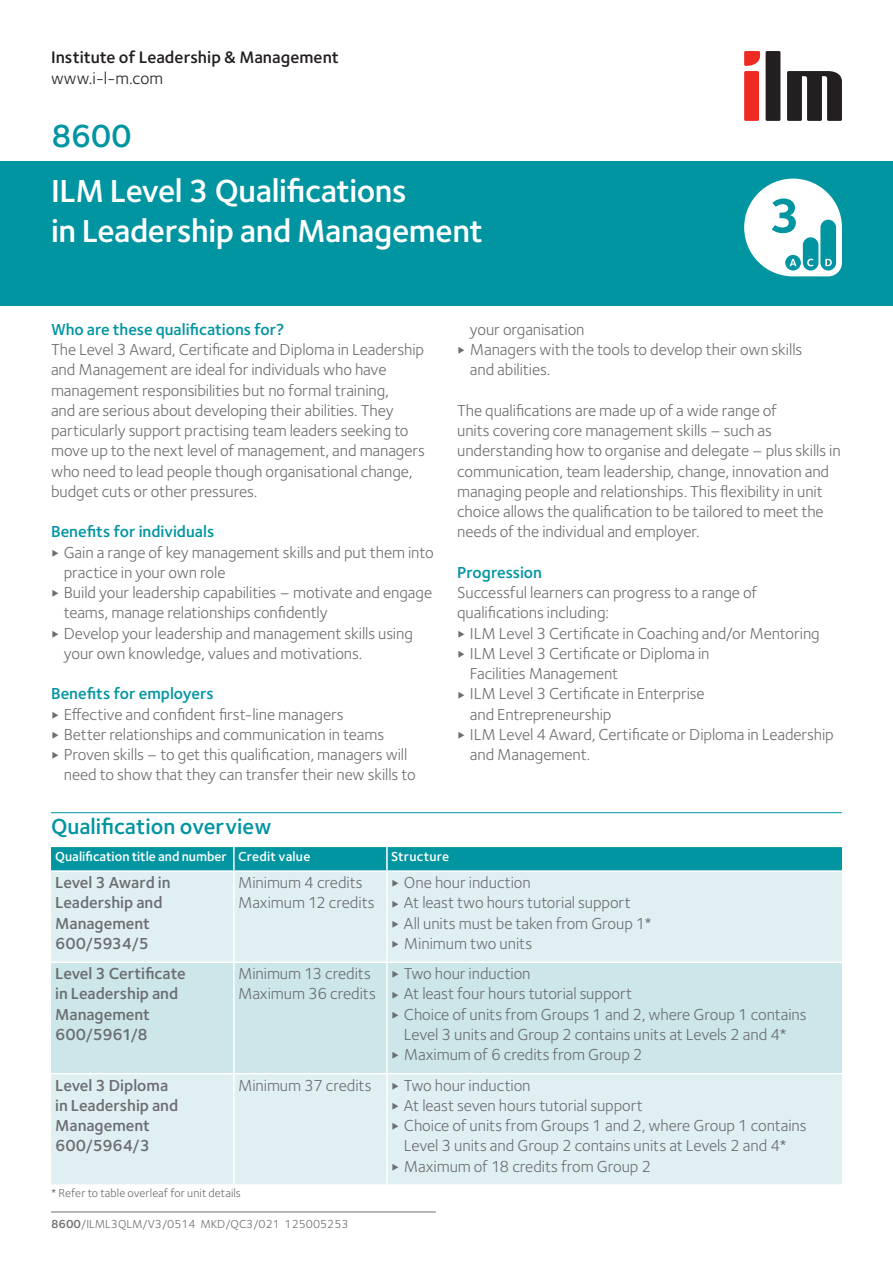
<style>
.page{position:relative;width:893px;height:1263px;background:#fff}
.page>*{position:absolute;margin:0;border:0;box-sizing:border-box;transform-origin:0 0}
.t1{font:600 33px/40.5px "Foundry Sterling";letter-spacing:-.01em;color:#fff}
.t2{font:600 33px "Foundry Sterling";color:#0095a1}
.t3{font:600 22.5px "Foundry Sterling";color:#0095a1}
.t4{font:600 17.25px "Foundry Sterling";letter-spacing:.005em;color:#231f20}
.t5{font:17.25px "Foundry Sterling";letter-spacing:.005em;color:#231f20}
.t6{font:16.5px/20.2px "Foundry Sterling";letter-spacing:-.005em;color:#6c6d70}
.t7{font:600 16.5px/20.2px "Foundry Sterling";color:#6c6d70}
.t8{font:600 16.5px "Foundry Sterling";color:#0095a1}
.t9{font:600 13.5px "Foundry Sterling";color:#fff}
.t10{font:12px "Foundry Sterling";color:#6c6d70}
.s1{font-weight:600}
</style>
<div class="page">
<div style="left:0;top:162px;width:893px;height:144px;background:#0095a1"></div>
<div style="left:766px;top:51px;width:14px;height:70px;background:#231f20"></div>
<div style="left:744px;top:71px;width:15px;height:50px;background:#ee2a23"></div>
<svg style="left:744px;top:51px;width:16px;height:15px"></svg>
<svg style="left:787px;top:71px;width:55px;height:50px"></svg>
<hr style="left:51px;top:812px;width:791px;height:1px;background:#0095a1">
<div style="left:51px;top:847px;width:791px;height:23px;background:#0095a1"></div>
<div style="left:51px;top:872px;width:791px;height:312px;background:#e0f0f2"></div>
<div style="left:51px;top:963px;width:791px;height:110px;background:#cce6ea"></div>
<hr style="left:233px;top:847px;width:2px;height:23px;background:#fff">
<hr style="left:386px;top:847px;width:2px;height:23px;background:#fff">
<hr style="left:233px;top:872px;width:2px;height:89px;background:#fff">
<hr style="left:386px;top:872px;width:2px;height:89px;background:#fff">
<hr style="left:51px;top:961px;width:183px;height:2px;background:#fff">
<hr style="left:234px;top:961px;width:153px;height:2px;background:#fff">
<hr style="left:233px;top:963px;width:2px;height:110px;background:#fff">
<hr style="left:387px;top:961px;width:455px;height:2px;background:#fff">
<hr style="left:386px;top:963px;width:2px;height:110px;background:#fff">
<hr style="left:51px;top:1073px;width:183px;height:1px;background:#fff">
<hr style="left:234px;top:1073px;width:153px;height:1px;background:#fff">
<hr style="left:233px;top:1074px;width:2px;height:110px;background:#fff">
<hr style="left:387px;top:1073px;width:455px;height:1px;background:#fff">
<hr style="left:386px;top:1074px;width:2px;height:110px;background:#fff">
<hr style="left:51px;top:1211px;width:385px;height:1px;background:#6c6d70">
<svg style="left:744px;top:179px;width:98px;height:97px"></svg>
<p class="t4" style="left:51px;top:47px;width:289px">Institute of Leadership &amp; Management</p>
<p class="t5" style="left:51px;top:68px;width:113px">www.i-l-m.com</p>
<h1 class="t2" style="left:51px;top:116px;width:82px">8600</h1>
<h1 class="t1" style="left:51px;top:171px;width:434px">ILM Level 3 Qualifications<br>in Leadership and Management</h1>
<p class="t8" style="left:51px;top:319px;width:235px">Who are these qualifications for?</p>
<p class="t6" style="left:51px;top:339px;width:376px">The Level 3 Award, Certificate and Diploma in Leadership and Management are ideal for individuals who have management responsibilities but no formal training,<br>and are serious about developing their abilities. They particularly support practising team leaders seeking to move up to the next level of management, and managers who need to lead people though organisational change, budget cuts or other pressures.</p>
<p class="t8" style="left:51px;top:522px;width:165px">Benefits for individuals</p>
<p class="t6" style="left:51px;top:542px;width:384px">▶ Gain a range of key management skills and put them into</p>
<p class="t6" style="left:64px;top:562px;width:163px">practice in your own role</p>
<p class="t6" style="left:51px;top:582px;width:383px">▶ Build your leadership capabilities – motivate and engage</p>
<p class="t6" style="left:64px;top:603px;width:266px">teams, manage relationships confidently</p>
<p class="t6" style="left:51px;top:623px;width:363px">▶ Develop your leadership and management skills using</p>
<p class="t6" style="left:64px;top:643px;width:300px">your own knowledge, values and motivations.</p>
<p class="t8" style="left:51px;top:684px;width:164px">Benefits for employers</p>
<p class="t6" style="left:51px;top:704px;width:294px">▶ Effective and confident first-line managers</p>
<p class="t6" style="left:51px;top:724px;width:335px">▶ Better relationships and communication in teams</p>
<p class="t6" style="left:51px;top:744px;width:358px">▶ Proven skills – to get this qualification, managers will</p>
<p class="t6" style="left:64px;top:765px;width:353px">need to show that they can transfer their new skills to</p>
<p class="t6" style="left:470px;top:319px;width:116px">your organisation</p>
<p class="t6" style="left:457px;top:339px;width:347px">▶ Managers with the tools to develop their own skills</p>
<p class="t6" style="left:470px;top:360px;width:82px">and abilities.</p>
<p class="t6" style="left:457px;top:400px;width:385px">The qualifications are made up of a wide range of<br>units covering core management skills – such as understanding how to organise and delegate – plus skills in communication, team leadership, change, innovation and managing people and relationships. This flexibility in unit choice allows the qualification to be tailored to meet the needs of the individual and employer.</p>
<p class="t8" style="left:457px;top:562px;width:86px">Progression</p>
<p class="t6" style="left:457px;top:582px;width:302px">Successful learners can progress to a range of</p>
<p class="t6" style="left:457px;top:603px;width:153px">qualifications including:</p>
<p class="t6" style="left:457px;top:623px;width:364px">▶ ILM Level 3 Certificate in Coaching and/or Mentoring</p>
<p class="t6" style="left:457px;top:643px;width:254px">▶ ILM Level 3 Certificate or Diploma in</p>
<p class="t6" style="left:470px;top:663px;width:150px">Facilities Management</p>
<p class="t6" style="left:457px;top:684px;width:249px">▶ ILM Level 3 Certificate in Enterprise</p>
<p class="t6" style="left:470px;top:704px;width:143px">and Entrepreneurship</p>
<p class="t6" style="left:457px;top:724px;width:378px">▶ ILM Level 4 Award, Certificate or Diploma in Leadership</p>
<p class="t6" style="left:470px;top:744px;width:122px">and Management.</p>
<h2 class="t3" style="left:51px;top:813px;width:222px">Qualification overview</h2>
<p class="t9" style="left:55px;top:848px;width:257px">Qualification title and number Credit value</p>
<p class="t9" style="left:391px;top:848px;width:59px">Structure</p>
<p class="t7" style="left:55px;top:873px;width:117px">Level 3 Award in<br>Leadership and<br>Management<br>600/5934/5</p>
<p class="t6" style="left:238px;top:872px;width:138px">Minimum 4 credits<br>Maximum 12 credits</p>
<p class="t6" style="left:391px;top:872px;width:262px">▶ One hour induction<br>▶ At least two hours tutorial support<br>▶ All units must be taken from Group 1* ▶ Minimum two units</p>
<p class="t7" style="left:55px;top:964px;width:132px">Level 3 Certificate in Leadership and<br>Management<br>600/5961/8</p>
<p class="t6" style="left:238px;top:964px;width:139px">Minimum 13 credits<br>Maximum 36 credits</p>
<p class="t6" style="left:391px;top:964px;width:141px">▶ Two hour induction</p>
<p class="t6" style="left:391px;top:984px;width:243px">▶ At least four hours tutorial support</p>
<p class="t6" style="left:391px;top:1004px;width:417px">▶ Choice of units from Groups 1 and 2, where Group 1 contains</p>
<p class="t6" style="left:404px;top:1024px;width:384px">Level 3 units and Group 2 contains units at Levels 2 and 4*</p>
<p class="t6" style="left:391px;top:1045px;width:253px">▶ Maximum of 6 credits from Group 2</p>
<p class="t7" style="left:55px;top:1075px;width:124px">Level 3 Diploma in Leadership and<br>Management<br>600/5964/3</p>
<p class="t6" style="left:238px;top:1075px;width:294px">Minimum 37 credits ▶ Two hour induction</p>
<p class="t6" style="left:391px;top:1095px;width:253px">▶ At least seven hours tutorial support</p>
<p class="t6" style="left:391px;top:1115px;width:417px">▶ Choice of units from Groups 1 and 2, where Group 1 contains</p>
<p class="t6" style="left:404px;top:1136px;width:384px">Level 3 units and Group 2 contains units at Levels 2 and 4*</p>
<p class="t6" style="left:391px;top:1156px;width:261px">▶ Maximum of 18 credits from Group 2</p>
<p class="t10" style="left:51px;top:1186px;width:191px">* Refer to table overleaf for unit details</p>
<p class="t10" style="left:51px;top:1217px;width:299px"><span class="s1">8600</span>/ILML3QLM/V3/0514 MKD/QC3/021 125005253</p>
</div>
